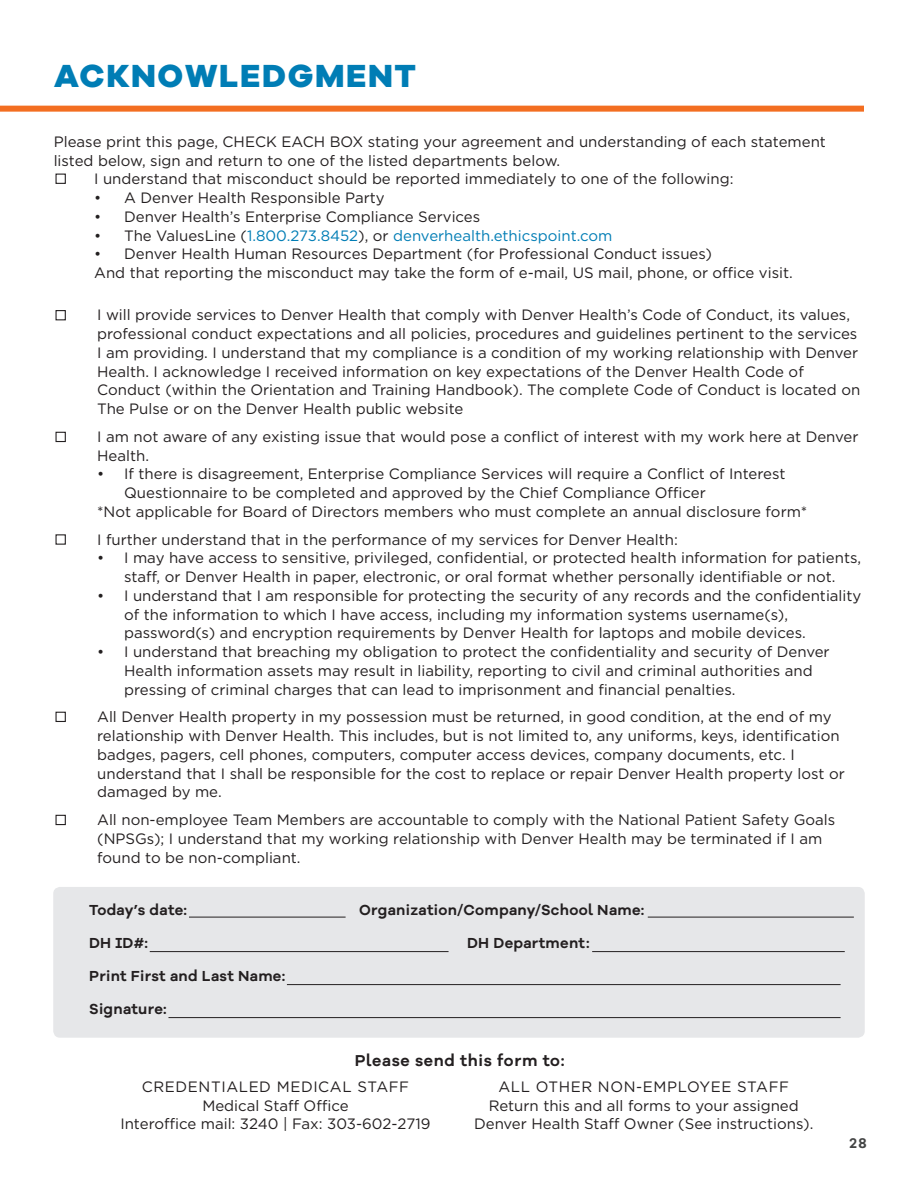
<style>
.page{position:relative;width:918px;height:1188px;background:#fff}
.page>*{position:absolute;margin:0;border:0;box-sizing:border-box;transform-origin:0 0}
.heading1{font:800 33px "Galano Grotesque";letter-spacing:.05em;color:#007db5}
.t1{font:600 16.2px "Galano Grotesque Alt";letter-spacing:.04em;color:#231f20}
.text{font:15px/18.8px "Gotham";color:#231f20}
.t2{font:600 15px "Galano Grotesque Alt";letter-spacing:.02em;color:#231f20}
.t3{font:15px "Gotham";color:#007db5}
.text-2{font:15px "Gotham";letter-spacing:.04em;color:#231f20}
.t4{font:600 14.4px "Galano Grotesque Alt";color:#434444}
.s1{color:#231f20}
</style>
<div class="page">
<div style="left:54px;top:888px;width:810px;height:149px;background:#e6e7e9;border-radius:6px"></div>
<div style="left:53px;top:887px;width:812px;height:151px;border:2px solid #e6e7e9;border-radius:6px"></div>
<div style="left:56px;top:174px;width:10px;height:10px;border:1px solid #231f20"></div>
<div style="left:56px;top:310px;width:10px;height:10px;border:1px solid #231f20"></div>
<div style="left:56px;top:432px;width:10px;height:10px;border:1px solid #231f20"></div>
<div style="left:56px;top:534px;width:10px;height:11px;border:1px solid #231f20"></div>
<div style="left:56px;top:712px;width:10px;height:10px;border:1px solid #231f20"></div>
<div style="left:56px;top:815px;width:10px;height:10px;border:1px solid #231f20"></div>
<hr style="left:189px;top:917px;width:157px;height:1px;background:#231f20">
<hr style="left:648px;top:917px;width:206px;height:1px;background:#231f20">
<hr style="left:592px;top:951px;width:253px;height:1px;background:#231f20">
<hr style="left:150px;top:951px;width:299px;height:1px;background:#231f20">
<hr style="left:287px;top:984px;width:554px;height:1px;background:#231f20">
<hr style="left:168px;top:1017px;width:673px;height:1px;background:#231f20">
<div style="left:0;top:106px;width:864px;height:6px;background:#f36e21"></div>
<p class="heading1" style="left:54px;top:55px;width:364px">ACKNOWLEDGMENT</p>
<p class="text" style="left:54px;top:132px;width:774px">Please print this page, CHECK EACH BOX stating your agreement and understanding of each statement listed below, sign and return to one of the listed departments below.</p>
<p class="text" style="left:94px;top:169px;width:641px">I understand that misconduct should be reported immediately to one of the following:</p>
<p class="text" style="left:94px;top:188px;width:292px">• A Denver Health Responsible Party</p>
<p class="text" style="left:94px;top:207px;width:388px">• Denver Health’s Enterprise Compliance Services</p>
<p class="t3" style="left:94px;top:226px;width:520px"><span class="s1">• The ValuesLine (</span>1.800.273.8452<span class="s1">), or</span> denverhealth.ethicspoint.com</p>
<p class="text" style="left:94px;top:244px;width:619px">• Denver Health Human Resources Department (for Professional Conduct issues)</p>
<p class="text" style="left:94px;top:263px;width:700px">And that reporting the misconduct may take the form of e-mail, US mail, phone, or office visit.</p>
<p class="text" style="left:97px;top:305px;width:765px">I will provide services to Denver Health that comply with Denver Health’s Code of Conduct, its values, professional conduct expectations and all policies, procedures and guidelines pertinent to the services I am providing. I understand that my compliance is a condition of my working relationship with Denver Health. I acknowledge I received information on key expectations of the Denver Health Code of Conduct (within the Orientation and Training Handbook). The complete Code of Conduct is located on The Pulse or on the Denver Health public website</p>
<p class="text" style="left:97px;top:427px;width:763px">I am not aware of any existing issue that would pose a conflict of interest with my work here at Denver<br>Health.</p>
<p class="text" style="left:124px;top:464px;width:663px;text-indent:-27px">• If there is disagreement, Enterprise Compliance Services will require a Conflict of Interest<br>Questionnaire to be completed and approved by the Chief Compliance Officer</p>
<p class="text" style="left:97px;top:502px;width:712px">*Not applicable for Board of Directors members who must complete an annual disclosure form*</p>
<p class="text" style="left:97px;top:530px;width:582px">I further understand that in the performance of my services for Denver Health:</p>
<p class="text" style="left:97px;top:548px;width:766px;text-align:center">• I may have access to sensitive, privileged, confidential, or protected health information for patients, staff, or Denver Health in paper, electronic, or oral format whether personally identifiable or not.</p>
<p class="text" style="left:124px;top:586px;width:739px;text-indent:-27px">• I understand that I am responsible for protecting the security of any records and the confidentiality of the information to which I have access, including my information systems username(s), password(s) and encryption requirements by Denver Health for laptops and mobile devices.</p>
<p class="text" style="left:124px;top:642px;width:707px;text-indent:-27px">• I understand that breaching my obligation to protect the confidentiality and security of Denver<br>Health information assets may result in liability, reporting to civil and criminal authorities and pressing of criminal charges that can lead to imprisonment and financial penalties.</p>
<p class="text" style="left:97px;top:707px;width:749px">All Denver Health property in my possession must be returned, in good condition, at the end of my relationship with Denver Health. This includes, but is not limited to, any uniforms, keys, identification badges, pagers, cell phones, computers, computer access devices, company documents, etc. I understand that I shall be responsible for the cost to replace or repair Denver Health property lost or damaged by me.</p>
<p class="text" style="left:97px;top:810px;width:740px">All non-employee Team Members are accountable to comply with the National Patient Safety Goals (NPSGs); I understand that my working relationship with Denver Health may be terminated if I am found to be non-compliant.</p>
<p class="t2" style="left:89px;top:900px;width:100px">Today’s date:</p>
<p class="t2" style="left:359px;top:900px;width:287px">Organization/Company/School Name:</p>
<p class="t2" style="left:89px;top:933px;width:60px">DH ID#:</p>
<p class="t2" style="left:467px;top:933px;width:124px">DH Department:</p>
<p class="t2" style="left:89px;top:966px;width:198px">Print First and Last Name:</p>
<p class="t2" style="left:89px;top:999px;width:79px">Signature:</p>
<p class="t1" style="left:355px;top:1050px;width:211px">Please send this form to:</p>
<p class="text-2" style="left:142px;top:1077px;width:269px">CREDENTIALED MEDICAL STAFF</p>
<p class="text" style="left:202px;top:1096px;width:148px">Medical Staff Office</p>
<p class="text" style="left:120px;top:1114px;width:312px">Interoffice mail: 3240 | Fax: 303-602-2719</p>
<p class="text-2" style="left:498px;top:1077px;width:292px">ALL OTHER NON-EMPLOYEE STAFF</p>
<p class="text" style="left:474px;top:1096px;width:341px;text-align:center">Return this and all forms to your assigned<br>Denver Health Staff Owner (See instructions).</p>
<p class="t4" style="left:849px;top:1134px;width:19px">28</p>
</div>
